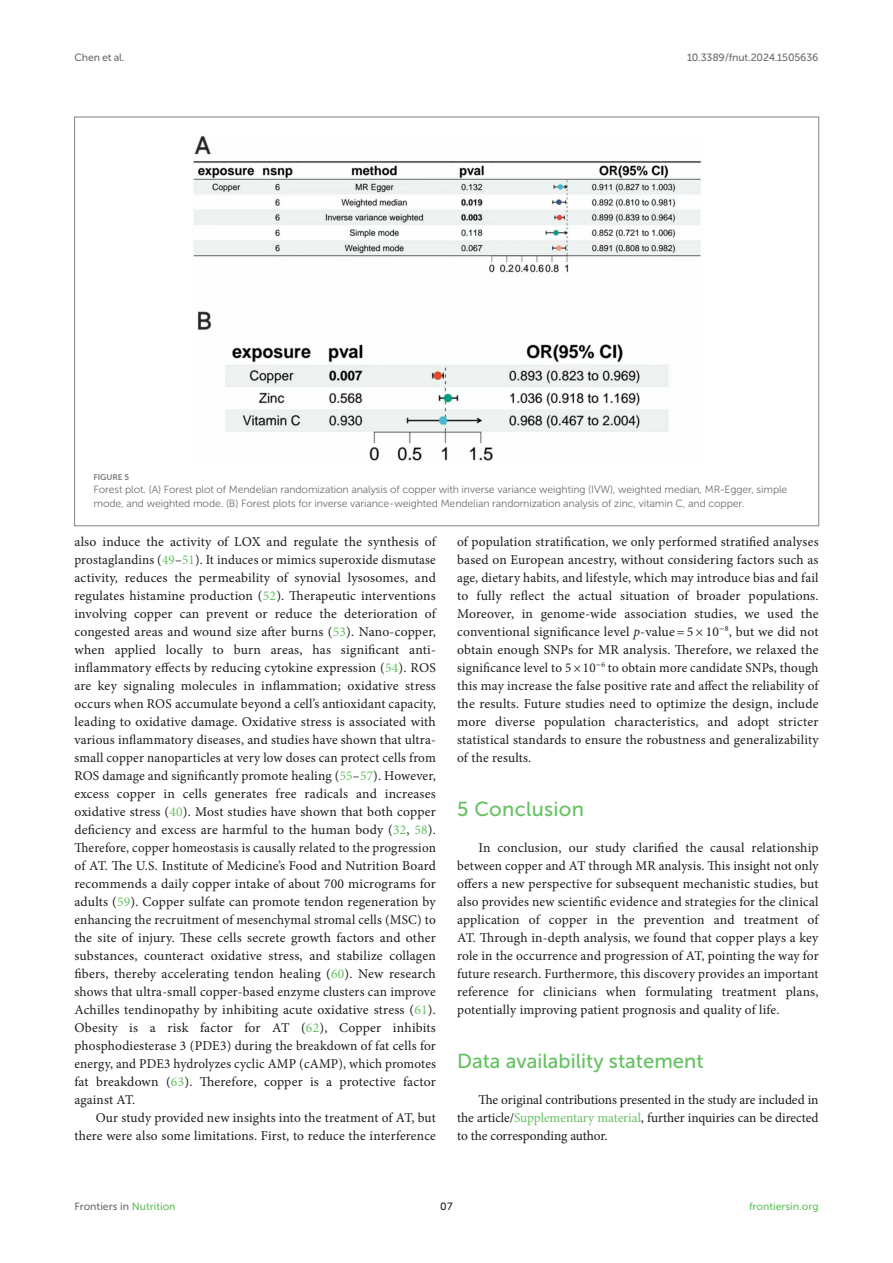
<style>
.page{position:relative;width:893px;height:1263px;background:#fff}
.page>*{position:absolute;margin:0;border:0;box-sizing:border-box;transform-origin:0 0}
.HEAD_1{font:20.25px "Museo Sans 500";color:#65c161}
.TEXT{font:13.5px/18px "Minion Pro";letter-spacing:.01em;color:#1b1c1b;text-align:justify}
.TEXT_FLUSH{font:13.5px/18px "Minion Pro";color:#1b1c1b;text-align:justify}
.FIG_LEG{font:10.5px/13.5px "Museo Sans 300";letter-spacing:-.01em;color:#706f70}
.t1{font:10.5px "Museo Sans 500";letter-spacing:-.015em;color:#706f70}
.t2{font:10.5px "Museo Sans 500";color:#65c161}
.t3{font:10.5px "Museo Sans 500";color:#1b1c1b}
.FIG_HD{font:8.25px "Museo Sans 700";letter-spacing:-.01em;color:#7e7f7f}
.s1{color:#65c161}
.s2{font-style:italic}
</style>
<div class="page">
<img style="left:193px;top:136px;width:508px;height:325px">
<p class="t1" style="left:74px;top:51px;width:52px">Chen et al.</p>
<p class="t1" style="left:687px;top:51px;width:133px">10.3389/fnut.2024.1505636</p>
<p class="FIG_HD" style="left:94px;top:472px;width:37px">FIGURE 5</p>
<p class="FIG_LEG" style="left:94px;top:483px;width:695px">Forest plot. (A) Forest plot of Mendelian randomization analysis of copper with inverse variance weighting (IVW), weighted median, MR-Egger, simple mode, and weighted mode. (B) Forest plots for inverse variance-weighted Mendelian randomization analysis of zinc, vitamin C, and copper.</p>
<p class="TEXT" style="left:74px;top:533px;width:363px">also induce the activity of LOX and regulate the synthesis of prostaglandins (<span class="s1">49</span>–<span class="s1">51</span>). It induces or mimics superoxide dismutase activity, reduces the permeability of synovial lysosomes, and regulates histamine production (<span class="s1">52</span>). Therapeutic interventions involving copper can prevent or reduce the deterioration of congested areas and wound size after burns (<span class="s1">53</span>). Nano-copper, when applied locally to burn areas, has significant anti&shy;inflammatory effects by reducing cytokine expression (<span class="s1">54</span>). ROS are key signaling molecules in inflammation; oxidative stress occurs when ROS accumulate beyond a cell’s antioxidant capacity, leading to oxidative damage. Oxidative stress is associated with various inflammatory diseases, and studies have shown that ultra&shy;small copper nanoparticles at very low doses can protect cells from ROS damage and significantly promote healing (<span class="s1">55</span>–<span class="s1">57</span>). However, excess copper in cells generates free radicals and increases oxidative stress (<span class="s1">40</span>). Most studies have shown that both copper deficiency and excess are harmful to the human body (<span class="s1">32</span>, <span class="s1">58</span>).<br>Therefore, copper homeostasis is causally related to the progression of AT. The U.S. Institute of Medicine’s Food and Nutrition Board recommends a daily copper intake of about 700 micrograms for adults (<span class="s1">59</span>). Copper sulfate can promote tendon regeneration by enhancing the recruitment of mesenchymal stromal cells (MSC) to the site of injury. These cells secrete growth factors and other substances, counteract oxidative stress, and stabilize collagen fibers, thereby accelerating tendon healing (<span class="s1">60</span>). New research shows that ultra-small copper-based enzyme clusters can improve Achilles tendinopathy by inhibiting acute oxidative stress (<span class="s1">61</span>).<br>Obesity is a risk factor for AT (<span class="s1">62</span>), Copper inhibits phosphodiesterase 3 (PDE3) during the breakdown of fat cells for energy, and PDE3 hydrolyzes cyclic AMP (cAMP), which promotes fat breakdown (<span class="s1">63</span>). Therefore, copper is a protective factor against AT.</p>
<p class="TEXT" style="left:74px;top:1109px;width:363px;text-align:right">Our study provided new insights into the treatment of AT, but there were also some limitations. First, to reduce the interference</p>
<p class="TEXT" style="left:457px;top:533px;width:363px">of population stratification, we only performed stratified analyses based on European ancestry, without considering factors such as age, dietary habits, and lifestyle, which may introduce bias and fail to fully reflect the actual situation of broader populations.<br>Moreover, in genome-wide association studies, we used the conventional significance level <span class="s2">p</span>-value = 5 × 10<sup>−</sup><sup>8</sup>, but we did not obtain enough SNPs for MR analysis. Therefore, we relaxed the significance level to 5 × 10<sup>−</sup><sup>6</sup> to obtain more candidate SNPs, though this may increase the false positive rate and affect the reliability of the results. Future studies need to optimize the design, include more diverse population characteristics, and adopt stricter statistical standards to ensure the robustness and generalizability of the results.</p>
<p class="HEAD_1" style="left:457px;top:798px;width:128px">5 Conclusion</p>
<p class="TEXT_FLUSH" style="left:457px;top:839px;width:363px;text-indent:21px">In conclusion, our study clarified the causal relationship between copper and AT through MR analysis. This insight not only offers a new perspective for subsequent mechanistic studies, but also provides new scientific evidence and strategies for the clinical application of copper in the prevention and treatment of AT. Through in-depth analysis, we found that copper plays a key role in the occurrence and progression of AT, pointing the way for future research. Furthermore, this discovery provides an important reference for clinicians when formulating treatment plans, potentially improving patient prognosis and quality of life.</p>
<p class="HEAD_1" style="left:457px;top:1050px;width:248px">Data availability statement</p>
<p class="TEXT_FLUSH" style="left:457px;top:1091px;width:363px;text-indent:21px">The original contributions presented in the study are included in the article/<span class="s1">Supplementary material</span>, further inquiries can be directed to the corresponding author.</p>
<p class="t1" style="left:74px;top:1200px;width:103px">Frontiers in <span class="s1">Nutrition</span></p>
<p class="t3" style="left:440px;top:1200px;width:14px">07</p>
<p class="t2" style="left:749px;top:1200px;width:71px">frontiersin.org</p>
</div>
